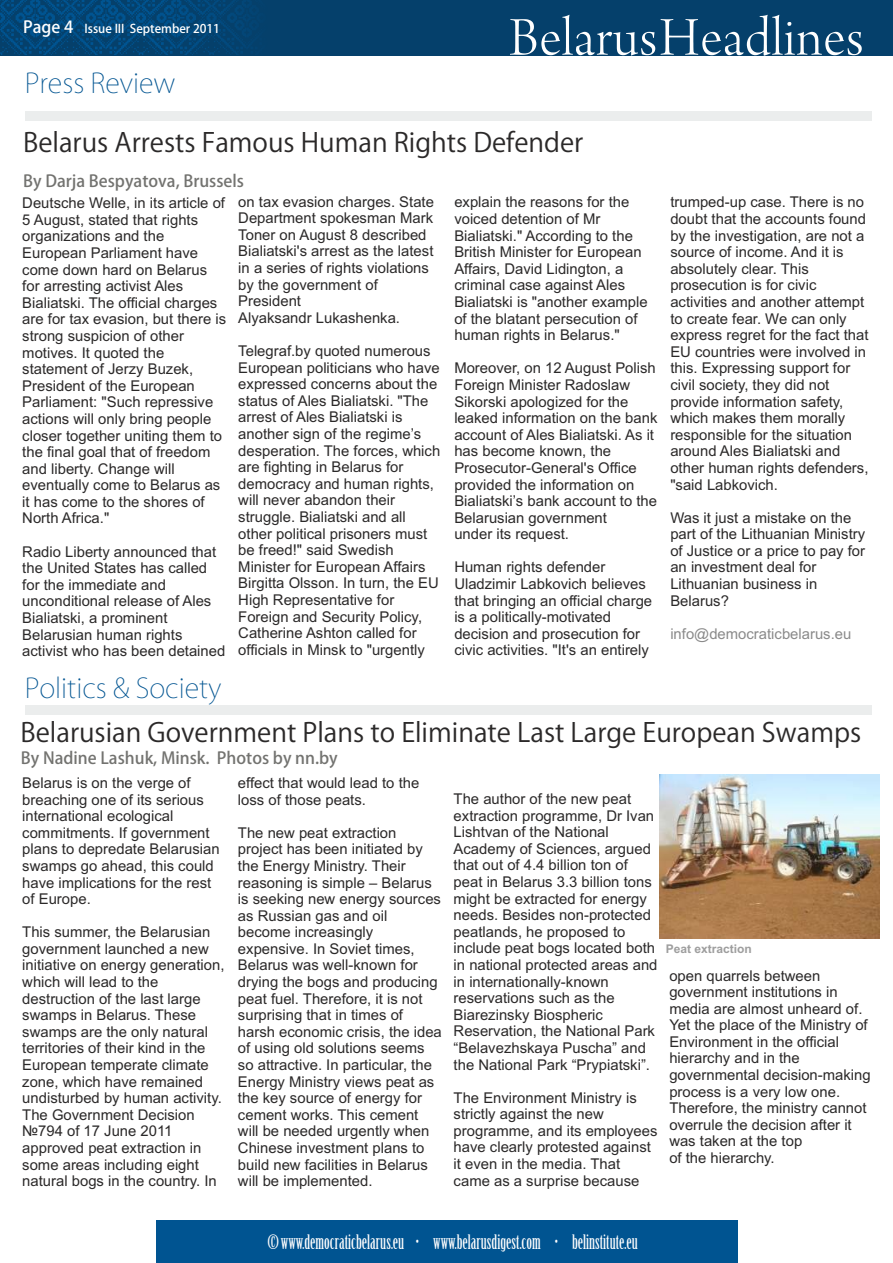
<style>
.page{position:relative;width:893px;height:1263px;background:#fff}
.page>*{position:absolute;margin:0;border:0;box-sizing:border-box;transform-origin:0 0}
.t1{font:57.6px "Arno Pro Light Display";letter-spacing:.015em;color:#fff}
.t2{font:200 27px "Koz Go Pro";color:#005491}
.t3{font:26.25px "Koz Go Pro";color:#2b2929}
.t4{font:19.5px "Birch Std";color:#fff}
.t5{font:500 16.5px "Koz Go Pro";color:#737370}
.t6{font:14.85px/16.6px "Arial";color:#2b2929}
.t7{font:14.85px "Arial";color:#8a8a8a}
.t8{font:500 12px "Koz Go Pro";color:#fff}
.t9{font:700 12px "Arial";color:#9e9e9e}
.s1{font-size:16.5px}
</style>
<div class="page">
<div style="left:0;top:0;width:893px;height:55px;background:#05406b"></div>
<svg style="left:0;top:0;width:249px;height:55px"></svg>
<div style="left:156px;top:1221px;width:581px;height:42px;background:#005491"></div>
<div style="left:25px;top:111px;width:846px;height:9px;background:#ebeded"></div>
<img style="left:659px;top:774px;width:220px;height:165px">
<div style="left:25px;top:705px;width:846px;height:9px;background:#ebeded"></div>
<p class="t8" style="left:23px;top:22px;width:198px"><span class="s1">Page 4</span> Issue III September 2011</p>
<h2 class="t2" style="left:25px;top:69px;width:152px">Press Review</h2>
<h1 class="t1" style="left:509px;top:15px;width:356px">BelarusHeadlines</h1>
<h3 class="t3" style="left:23px;top:128px;width:562px">Belarus Arrests Famous Human Rights Defender</h3>
<p class="t5" style="left:23px;top:172px;width:222px">By Darja Bespyatova, Brussels</p>
<p class="t6" style="left:22px;top:196px;width:205px">Deutsche Welle, in its article of<br>5 August, stated that rights organizations and the<br>European Parliament have come down hard on Belarus for arresting activist Ales<br>Bialiatski. The official charges are for tax evasion, but there is strong suspicion of other motives. It quoted the statement of Jerzy Buzek,<br>President of the European<br>Parliament: "Such repressive actions will only bring people closer together uniting them to the final goal that of freedom and liberty. Change will eventually come to Belarus as it has come to the shores of<br>North Africa."</p>
<p class="t6" style="left:22px;top:544px;width:205px">Radio Liberty announced that the United States has called for the immediate and unconditional release of Ales<br>Bialiatski, a prominent<br>Belarusian human rights activist who has been detained</p>
<p class="t6" style="left:238px;top:195px;width:197px">on tax evasion charges. State<br>Department spokesman Mark<br>Toner on August 8 described<br>Bialiatski's arrest as the latest in a series of rights violations by the government of<br>President<br>Alyaksandr Lukashenka.</p>
<p class="t6" style="left:238px;top:344px;width:203px">Telegraf.by quoted numerous<br>European politicians who have expressed concerns about the status of Ales Bialiatski. "The arrest of Ales Bialiatski is another sign of the regime’s desperation. The forces, which are fighting in Belarus for democracy and human rights, will never abandon their struggle. Bialiatski and all other political prisoners must be freed!" said Swedish<br>Minister for European Affairs<br>Birgitta Olsson. In turn, the EU<br>High Representative for<br>Foreign and Security Policy,<br>Catherine Ashton called for officials in Minsk to "urgently</p>
<p class="t6" style="left:454px;top:195px;width:195px">explain the reasons for the voiced detention of Mr<br>Bialiatski." According to the<br>British Minister for European<br>Affairs, David Lidington, a criminal case against Ales<br>Bialiatski is "another example of the blatant persecution of human rights in Belarus."</p>
<p class="t6" style="left:454px;top:361px;width:205px">Moreover, on 12 August Polish<br>Foreign Minister Radoslaw<br>Sikorski apologized for the leaked information on the bank account of Ales Bialiatski. As it has become known, the<br>Prosecutor-General's Office provided the information on<br>Bialiatski’s bank account to the<br>Belarusian government<br>under its request.</p>
<p class="t6" style="left:454px;top:560px;width:199px">Human rights defender<br>Uladzimir Labkovich believes that bringing an official charge is a politically-motivated decision and prosecution for civic activities. "It's an entirely</p>
<h2 class="t2" style="left:25px;top:674px;width:198px">Politics &amp; Society</h2>
<p class="t6" style="left:670px;top:195px;width:200px">trumped-up case. There is no doubt that the accounts found by the investigation, are not a source of income. And it is absolutely clear. This prosecution is for civic activities and another attempt to create fear. We can only express regret for the fact that<br>EU countries were involved in this. Expressing support for civil society, they did not provide information safety, which makes them morally responsible for the situation around Ales Bialiatski and other human rights defenders, "said Labkovich.</p>
<p class="t6" style="left:670px;top:510px;width:196px">Was it just a mistake on the part of the Lithuanian Ministry of Justice or a price to pay for an investment deal for<br>Lithuanian business in<br>Belarus?</p>
<p class="t7" style="left:670px;top:628px;width:182px">info@democraticbelarus.eu</p>
<h3 class="t3" style="left:21px;top:719px;width:842px">Belarusian Government Plans to Eliminate Last Large European Swamps</h3>
<p class="t5" style="left:21px;top:750px;width:318px">By Nadine Lashuk, Minsk. Photos by nn.by</p>
<p class="t6" style="left:238px;top:776px;width:183px">effect that would lead to the loss of those peats.</p>
<p class="t6" style="left:238px;top:825px;width:205px">The new peat extraction project has been initiated by the Energy Ministry. Their reasoning is simple – Belarus is seeking new energy sources as Russian gas and oil become increasingly expensive. In Soviet times,<br>Belarus was well-known for drying the bogs and producing peat fuel. Therefore, it is not surprising that in times of harsh economic crisis, the idea of using old solutions seems so attractive. In particular, the<br>Energy Ministry views peat as the key source of energy for cement works. This cement will be needed urgently when<br>Chinese investment plans to build new facilities in Belarus will be implemented.</p>
<p class="t6" style="left:22px;top:776px;width:199px">Belarus is on the verge of breaching one of its serious international ecological commitments. If government plans to depredate Belarusian swamps go ahead, this could have implications for the rest of Europe.</p>
<p class="t6" style="left:22px;top:925px;width:204px">This summer, the Belarusian government launched a new initiative on energy generation, which will lead to the destruction of the last large swamps in Belarus. These swamps are the only natural territories of their kind in the<br>European temperate climate zone, which have remained undisturbed by human activity.<br>The Government Decision №794 of 17 June 2011 approved peat extraction in some areas including eight natural bogs in the country. In</p>
<p class="t6" style="left:454px;top:792px;width:205px">The author of the new peat extraction programme, Dr Ivan<br>Lishtvan of the National<br>Academy of Sciences, argued that out of 4.4 billion ton of peat in Belarus 3.3 billion tons might be extracted for energy needs. Besides non-protected peatlands, he proposed to include peat bogs located both in national protected areas and in internationally-known reservations such as the<br>Biarezinsky Biospheric<br>Reservation, the National Park “Belavezhskaya Puscha” and the National Park “Prypiatski”.</p>
<p class="t6" style="left:454px;top:1090px;width:205px">The Environment Ministry is strictly against the new programme, and its employees have clearly protested against it even in the media. That came as a surprise because</p>
<p class="t9" style="left:666px;top:944px;width:88px">Peat extraction</p>
<p class="t6" style="left:669px;top:968px;width:203px">open quarrels between government institutions in media are almost unheard of.<br>Yet the place of the Ministry of<br>Environment in the official hierarchy and in the governmental decision-making process is a very low one.<br>Therefore, the ministry cannot overrule the decision after it was taken at the top<br>of the hierarchy.</p>
<h3 class="t4" style="left:268px;top:1234px;width:372px">© www.democraticbelarus.eu • www.belarusdigest.com • belinstitute.eu</h3>
</div>
